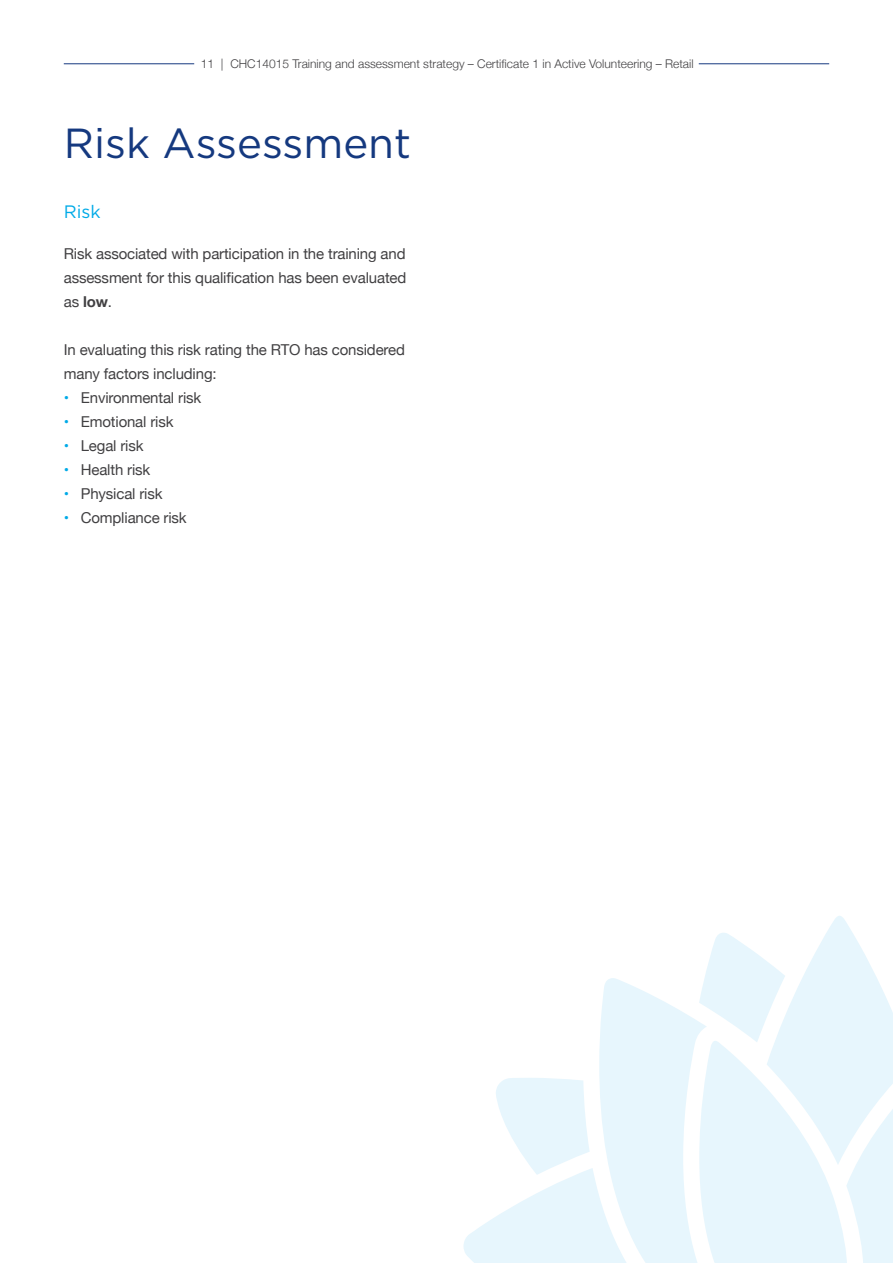
<style>
.page{position:relative;width:893px;height:1263px;background:#fff}
.page>*{position:absolute;margin:0;border:0;box-sizing:border-box;transform-origin:0 0}
.t1{font:42px "Gotham";color:#15397f}
.t2{font:18px "Gotham";color:#00aae7}
.t3{font:15px/24px "Helvetica Neue";letter-spacing:-.01em;color:#414042;text-align:justify}
.t4{font:300 12px "Helvetica Neue";color:#414042}
.s1{font-weight:700}
.s2{color:#00aae7}
</style>
<div class="page">
<hr style="left:64px;top:64px;width:130px;height:1px;background:#15397f">
<hr style="left:699px;top:64px;width:130px;height:1px;background:#15397f">
<svg style="left:463px;top:916px;width:430px;height:347px"></svg>
<p class="t4" style="left:201px;top:54px;width:494px">11 | CHC14015 Training and assessment strategy – Certificate 1 in Active Volunteering – Retail</p>
<h1 class="t1" style="left:64px;top:116px;width:349px">Risk Assessment</h1>
<p class="t2" style="left:64px;top:200px;width:38px">Risk</p>
<p class="t3" style="left:64px;top:242px;width:344px">Risk associated with participation in the training and assessment for this qualification has been evaluated as <span class="s1">low</span>.</p>
<p class="t3" style="left:64px;top:338px;width:343px">In evaluating this risk rating the RTO has considered many factors including:</p>
<p class="t3" style="left:64px;top:386px;width:139px"><span class="s2">•</span> Environmental risk</p>
<p class="t3" style="left:64px;top:410px;width:111px"><span class="s2">•</span> Emotional risk</p>
<p class="t3" style="left:64px;top:434px;width:81px"><span class="s2">•</span> Legal risk</p>
<p class="t3" style="left:64px;top:458px;width:88px"><span class="s2">•</span> Health risk</p>
<p class="t3" style="left:64px;top:482px;width:100px"><span class="s2">•</span> Physical risk</p>
<p class="t3" style="left:64px;top:506px;width:124px"><span class="s2">•</span> Compliance risk</p>
</div>
